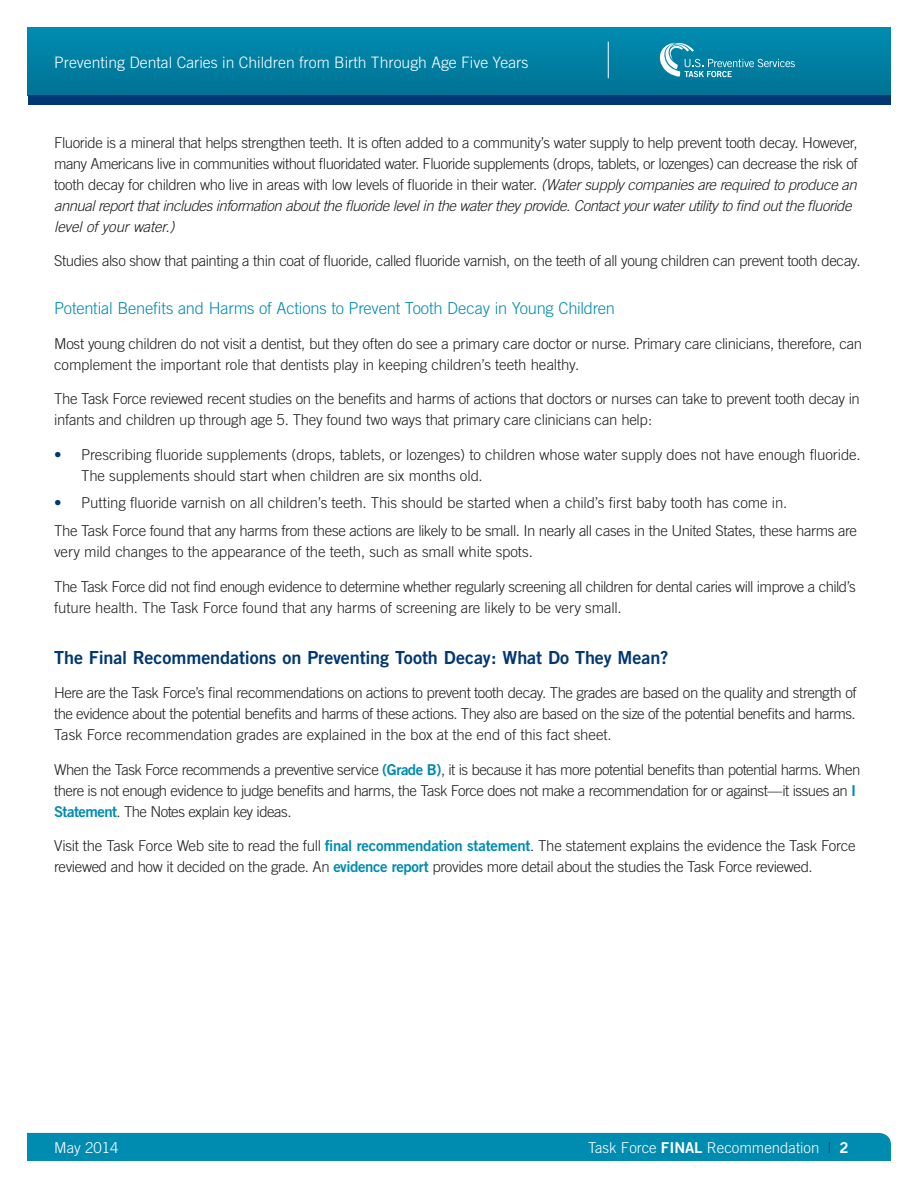
<style>
.page{position:relative;width:918px;height:1188px;background:#fff}
.page>*{position:absolute;margin:0;border:0;box-sizing:border-box;transform-origin:0 0}
.t1{font:18px "Trade Gothic Bold Two";letter-spacing:-.005em;color:#013874}
.t2{font:300 16.5px "Trade Gothic";letter-spacing:-.015em;color:#008bb0}
.t3{font:300 15.75px "Trade Gothic";color:#fff}
.t4{font:300 15px/21px "Trade Gothic";letter-spacing:-.025em;color:#231f20}
.t5{font:300 15px/21px "Trade Gothic";letter-spacing:-.005em;color:#231f20}
.t6{font:300 15px "Trade Gothic";color:#fff}
.t7{font:300 15px "Trade Gothic";color:#013874}
.s1{font-style:italic}
.s2{font-family:"Trade Gothic Bold Two";font-weight:400;color:#008bb0}
.s3{font-family:"Trade Gothic Bold Two";font-weight:400}
.s4{color:#013874}
</style>
<div class="page">
<div style="left:28px;top:27px;width:862px;height:68px;background:linear-gradient(to bottom,#008cb1,#007494)"></div>
<div style="left:28px;top:95px;width:862px;height:10px;background:#013874"></div>
<svg style="left:658px;top:43px;width:137px;height:34px"></svg>
<hr style="left:608px;top:42px;width:1px;height:36px;background:#fff">
<div style="left:27px;top:1133px;width:864px;height:28px;background:#008bb0"></div>
<p class="t3" style="left:54px;top:53px;width:476px">Preventing Dental Caries in Children from Birth Through Age Five Years</p>
<p class="t4" style="left:54px;top:132px;width:805px">Fluoride is a mineral that helps strengthen teeth. It is often added to a community’s water supply to help prevent tooth decay. However, many Americans live in communities without fluoridated water. Fluoride supplements (drops, tablets, or lozenges) can decrease the risk of tooth decay for children who live in areas with low levels of fluoride in their water. <span class="s1">(Water supply companies are required to produce an annual report that includes information about the fluoride level in the water they provide. Contact your water utility to find out the fluoride level of your water.)</span></p>
<p class="t4" style="left:54px;top:250px;width:808px">Studies also show that painting a thin coat of fluoride, called fluoride varnish, on the teeth of all young children can prevent tooth decay.</p>
<h2 class="t2" style="left:54px;top:299px;width:563px">Potential Benefits and Harms of Actions to Prevent Tooth Decay in Young Children</h2>
<p class="t4" style="left:54px;top:333px;width:810px">Most young children do not visit a dentist, but they often do see a primary care doctor or nurse. Primary care clinicians, therefore, can complement the important role that dentists play in keeping children’s teeth healthy.</p>
<p class="t4" style="left:54px;top:388px;width:807px">The Task Force reviewed recent studies on the benefits and harms of actions that doctors or nurses can take to prevent tooth decay in infants and children up through age 5. They found two ways that primary care clinicians can help:</p>
<p class="t7" style="left:54px;top:445px;width:9px">•</p>
<p class="t5" style="left:81px;top:444px;width:781px">Prescribing fluoride supplements (drops, tablets, or lozenges) to children whose water supply does not have enough fluoride.<br>The supplements should start when children are six months old.</p>
<p class="t5" style="left:81px;top:492px;width:708px">Putting fluoride varnish on all children’s teeth. This should be started when a child’s first baby tooth has come in.</p>
<p class="t4" style="left:54px;top:520px;width:804px">The Task Force found that any harms from these actions are likely to be small. In nearly all cases in the United States, these harms are very mild changes to the appearance of the teeth, such as small white spots.</p>
<p class="t4" style="left:54px;top:576px;width:803px">The Task Force did not find enough evidence to determine whether regularly screening all children for dental caries will improve a child’s future health. The Task Force found that any harms of screening are likely to be very small.</p>
<h1 class="t1" style="left:54px;top:646px;width:616px">The Final Recommendations on Preventing Tooth Decay: What Do They Mean?</h1>
<p class="t4" style="left:54px;top:682px;width:804px;text-align:justify">Here are the Task Force’s final recommendations on actions to prevent tooth decay. The grades are based on the quality and strength of the evidence about the potential benefits and harms of these actions. They also are based on the size of the potential benefits and harms.<br>Task Force recommendation grades are explained in the box at the end of this fact sheet.</p>
<p class="t4" style="left:54px;top:759px;width:808px">When the Task Force recommends a preventive service <span class="s2">(Grade B)</span>, it is because it has more potential benefits than potential harms. When there is not enough evidence to judge benefits and harms, the Task Force does not make a recommendation for or against—it issues an <span class="s2">I<br>Statement</span>. The Notes explain key ideas.</p>
<p class="t4" style="left:54px;top:835px;width:803px">Visit the Task Force Web site to read the full <span class="s2">final recommendation statement</span>. The statement explains the evidence the Task Force reviewed and how it decided on the grade. An <span class="s2">evidence report</span> provides more detail about the studies the Task Force reviewed.</p>
<p class="t7" style="left:54px;top:494px;width:9px">•</p>
<p class="t6" style="left:54px;top:1138px;width:66px">May 2014</p>
<p class="t6" style="left:588px;top:1138px;width:262px">Task Force <span class="s3">FINAL</span> Recommendation <span class="s4">|</span> <span class="s3">2</span></p>
</div>
